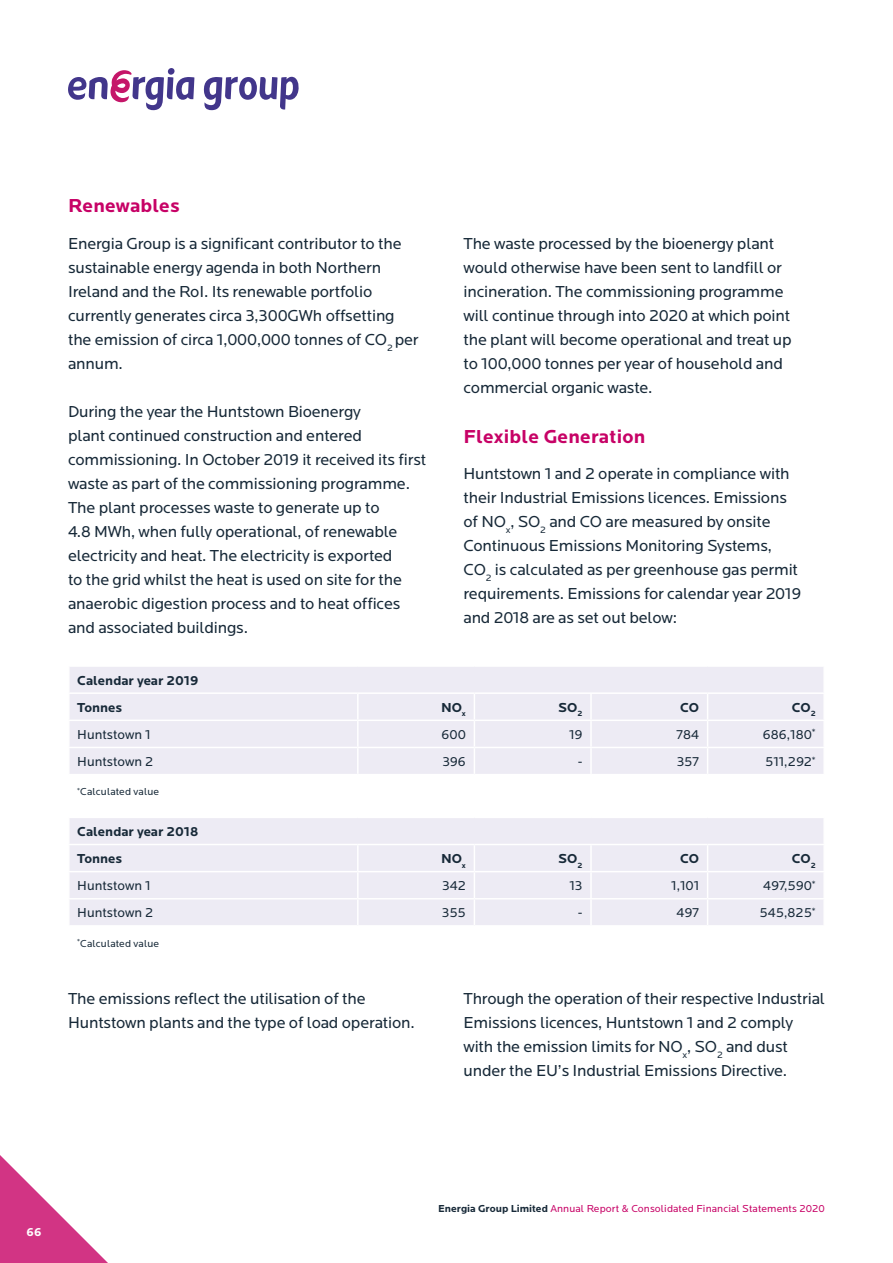
<style>
.page{position:relative;width:893px;height:1263px;background:#fff}
.page>*{position:absolute;margin:0;border:0;box-sizing:border-box;transform-origin:0 0}
.t1{font:700 19.5px "Locator";letter-spacing:.01em;color:#c70266}
.t2{font:16.5px/24px "Locator";letter-spacing:-.01em;color:#172938}
.t3{font:13.5px "Locator";color:#172938}
.t4{font:700 13.5px/27.2px "Locator";color:#172938}
.t5{font:700 12px "Locator";color:#fff}
.t6{font:10.5px "Locator";letter-spacing:.01em;color:#c70266}
.t7{font:10.5px "Locator";letter-spacing:.01em;color:#172938}
.s1{font-weight:700;color:#172938}
</style>
<div class="page">
<svg style="left:0;top:1155px;width:108px;height:108px"></svg>
<svg style="left:68px;top:68px;width:126px;height:42px"></svg>
<svg style="left:203px;top:77px;width:96px;height:33px"></svg>
<div style="left:70px;top:667px;width:753px;height:107px;background:#edebf4"></div>
<div style="left:70px;top:818px;width:753px;height:107px;background:#edebf4"></div>
<hr style="left:68px;top:692px;width:290px;height:2px;background:#fff">
<hr style="left:358px;top:692px;width:116px;height:2px;background:#fff">
<hr style="left:357px;top:694px;width:2px;height:25px;background:#fff">
<hr style="left:474px;top:692px;width:117px;height:2px;background:#fff">
<hr style="left:591px;top:692px;width:117px;height:2px;background:#fff">
<hr style="left:590px;top:694px;width:2px;height:25px;background:#fff">
<hr style="left:708px;top:692px;width:117px;height:2px;background:#fff">
<hr style="left:68px;top:719px;width:290px;height:2px;background:#fff">
<hr style="left:358px;top:719px;width:116px;height:2px;background:#fff">
<hr style="left:357px;top:721px;width:2px;height:26px;background:#fff">
<hr style="left:474px;top:719px;width:117px;height:2px;background:#fff">
<hr style="left:591px;top:719px;width:117px;height:2px;background:#fff">
<hr style="left:590px;top:721px;width:2px;height:26px;background:#fff">
<hr style="left:708px;top:719px;width:117px;height:2px;background:#fff">
<hr style="left:68px;top:747px;width:290px;height:1px;background:#fff">
<hr style="left:358px;top:747px;width:116px;height:1px;background:#fff">
<hr style="left:357px;top:748px;width:2px;height:26px;background:#fff">
<hr style="left:474px;top:747px;width:117px;height:1px;background:#fff">
<svg style="left:474px;top:694px;width:1px;height:80px"></svg>
<hr style="left:591px;top:747px;width:117px;height:1px;background:#fff">
<hr style="left:590px;top:748px;width:2px;height:26px;background:#fff">
<hr style="left:708px;top:747px;width:117px;height:1px;background:#fff">
<svg style="left:707px;top:694px;width:1px;height:80px"></svg>
<hr style="left:68px;top:844px;width:290px;height:1px;background:#fff">
<hr style="left:358px;top:844px;width:116px;height:1px;background:#fff">
<hr style="left:357px;top:845px;width:2px;height:26px;background:#fff">
<hr style="left:474px;top:844px;width:117px;height:1px;background:#fff">
<hr style="left:591px;top:844px;width:117px;height:1px;background:#fff">
<hr style="left:590px;top:845px;width:2px;height:26px;background:#fff">
<hr style="left:708px;top:844px;width:117px;height:1px;background:#fff">
<hr style="left:68px;top:871px;width:290px;height:1px;background:#fff">
<hr style="left:358px;top:871px;width:116px;height:1px;background:#fff">
<hr style="left:357px;top:872px;width:2px;height:26px;background:#fff">
<hr style="left:474px;top:871px;width:117px;height:1px;background:#fff">
<hr style="left:591px;top:871px;width:117px;height:1px;background:#fff">
<hr style="left:590px;top:872px;width:2px;height:26px;background:#fff">
<hr style="left:708px;top:871px;width:117px;height:1px;background:#fff">
<hr style="left:68px;top:898px;width:290px;height:1px;background:#fff">
<hr style="left:358px;top:898px;width:116px;height:1px;background:#fff">
<hr style="left:357px;top:899px;width:2px;height:26px;background:#fff">
<hr style="left:474px;top:898px;width:117px;height:1px;background:#fff">
<svg style="left:474px;top:845px;width:1px;height:80px"></svg>
<hr style="left:591px;top:898px;width:117px;height:1px;background:#fff">
<hr style="left:590px;top:899px;width:2px;height:26px;background:#fff">
<hr style="left:708px;top:898px;width:117px;height:1px;background:#fff">
<svg style="left:707px;top:845px;width:1px;height:80px"></svg>
<p class="t1" style="left:68px;top:195px;width:113px">Renewables</p>
<p class="t2" style="left:68px;top:232px;width:352px">Energia Group is a significant contributor to the sustainable energy agenda in both Northern Ireland and the RoI. Its renewable portfolio currently generates circa 3,300GWh offsetting the emission of circa 1,000,000 tonnes of CO<sub>2</sub> per annum.</p>
<p class="t2" style="left:68px;top:400px;width:360px">During the year the Huntstown Bioenergy<br>plant continued construction and entered commissioning. In October 2019 it received its first waste as part of the commissioning programme.<br>The plant processes waste to generate up to<br>4.8 MWh, when fully operational, of renewable electricity and heat. The electricity is exported<br>to the grid whilst the heat is used on site for the anaerobic digestion process and to heat offices and associated buildings.</p>
<p class="t4" style="left:77px;top:667px;width:123px">Calendar year 2019<br>Tonnes</p>
<p class="t2" style="left:463px;top:232px;width:330px">The waste processed by the bioenergy plant would otherwise have been sent to landfill or incineration. The commissioning programme will continue through into 2020 at which point the plant will become operational and treat up to 100,000 tonnes per year of household and commercial organic waste.</p>
<p class="t1" style="left:463px;top:425px;width:183px">Flexible Generation</p>
<p class="t2" style="left:463px;top:462px;width:339px">Huntstown 1 and 2 operate in compliance with their Industrial Emissions licences. Emissions of NO<sub>x</sub>, SO<sub>2</sub> and CO are measured by onsite Continuous Emissions Monitoring Systems, CO<sub>2</sub> is calculated as per greenhouse gas permit requirements. Emissions for calendar year 2019 and 2018 are as set out below:</p>
<p class="t4" style="left:441px;top:694px;width:26px">NO<sub>x</sub></p>
<p class="t4" style="left:558px;top:694px;width:26px">SO<sub>2</sub></p>
<p class="t4" style="left:680px;top:694px;width:21px">CO</p>
<p class="t4" style="left:792px;top:694px;width:26px">CO<sub>2</sub></p>
<p class="t3" style="left:77px;top:727px;width:75px">Huntstown 1</p>
<p class="t3" style="left:441px;top:727px;width:26px">600</p>
<p class="t3" style="left:569px;top:727px;width:15px">19</p>
<p class="t3" style="left:676px;top:727px;width:24px">784</p>
<p class="t3" style="left:763px;top:727px;width:54px">686,180<sup>*</sup></p>
<p class="t3" style="left:77px;top:754px;width:77px">Huntstown 2</p>
<p class="t3" style="left:442px;top:754px;width:25px">396</p>
<p class="t3" style="left:578px;top:754px;width:6px">-</p>
<p class="t3" style="left:677px;top:754px;width:24px">357</p>
<p class="t3" style="left:765px;top:754px;width:52px">511,292<sup>*</sup></p>
<p class="t7" style="left:77px;top:786px;width:83px"><sup>*</sup>Calculated value</p>
<p class="t4" style="left:77px;top:818px;width:123px">Calendar year 2018<br>Tonnes</p>
<p class="t4" style="left:441px;top:845px;width:26px">NO<sub>x</sub></p>
<p class="t4" style="left:558px;top:845px;width:26px">SO<sub>2</sub></p>
<p class="t4" style="left:680px;top:845px;width:21px">CO</p>
<p class="t4" style="left:792px;top:845px;width:26px">CO<sub>2</sub></p>
<p class="t3" style="left:77px;top:878px;width:75px">Huntstown 1</p>
<p class="t3" style="left:442px;top:878px;width:25px">342</p>
<p class="t3" style="left:569px;top:878px;width:15px">13</p>
<p class="t3" style="left:671px;top:878px;width:29px">1,101</p>
<p class="t3" style="left:763px;top:878px;width:54px">497,590<sup>*</sup></p>
<p class="t3" style="left:77px;top:906px;width:77px">Huntstown 2</p>
<p class="t3" style="left:442px;top:906px;width:25px">355</p>
<p class="t3" style="left:578px;top:906px;width:6px">-</p>
<p class="t3" style="left:676px;top:906px;width:24px">497</p>
<p class="t3" style="left:760px;top:906px;width:58px">545,825<sup>*</sup></p>
<p class="t7" style="left:77px;top:937px;width:83px"><sup>*</sup>Calculated value</p>
<p class="t2" style="left:68px;top:987px;width:348px">The emissions reflect the utilisation of the<br>Huntstown plants and the type of load operation.</p>
<p class="t2" style="left:463px;top:987px;width:363px">Through the operation of their respective Industrial Emissions licences, Huntstown 1 and 2 comply with the emission limits for NO<sub>x</sub>, SO<sub>2</sub> and dust under the EU’s Industrial Emissions Directive.</p>
<p class="t5" style="left:26px;top:1225px;width:17px">66</p>
<p class="t6" style="left:438px;top:1202px;width:388px"><span class="s1">Energia Group Limited</span> Annual Report &amp; Consolidated Financial Statements 2020</p>
</div>
